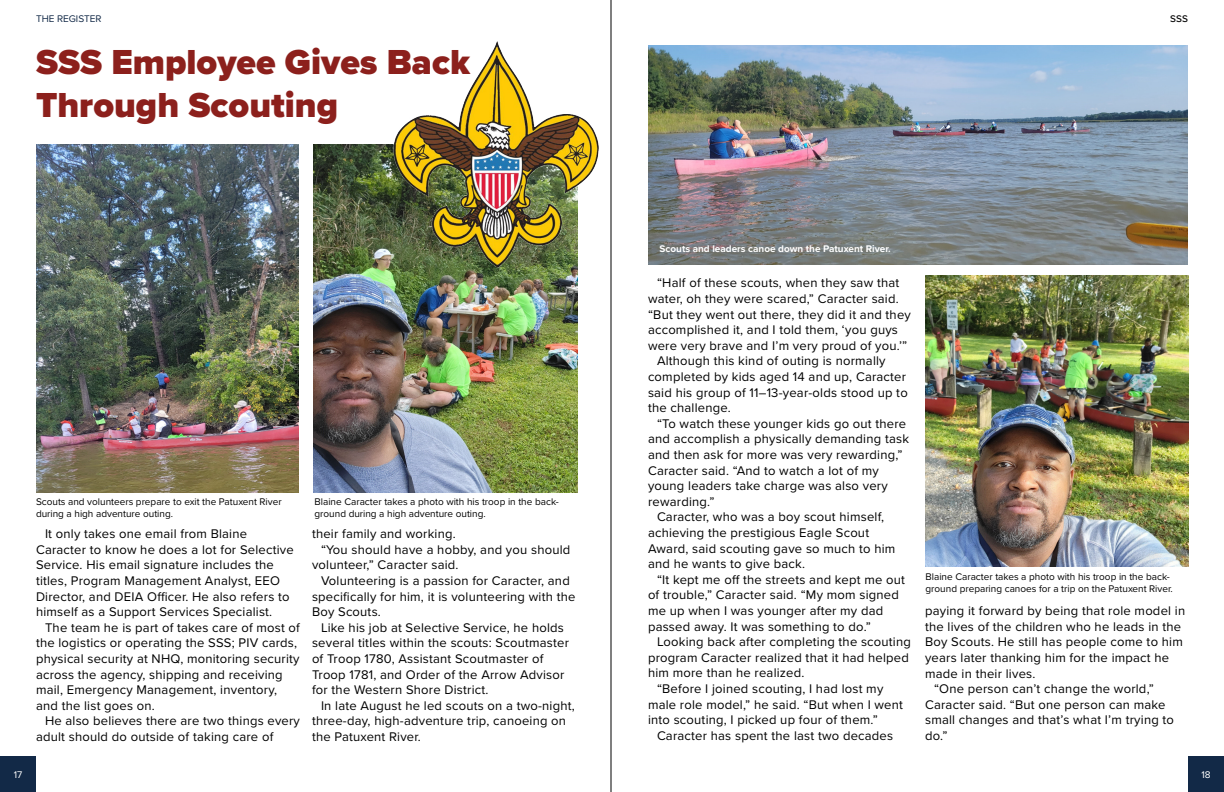
<style>
.page{position:relative;width:1224px;height:792px;background:#fff}
.page>*{position:absolute;margin:0;border:0;box-sizing:border-box;transform-origin:0 0}
.t1{font:900 36px/43.2px "Proxima Nova";color:#8c201c}
.t2{font:13px/15.6px "Proxima Nova";letter-spacing:.015em;color:#000}
.t3{font:10px/12px "Proxima Nova";color:#000}
.t4{font:700 10px "Proxima Nova";color:#fff}
.t5{font:10px "Proxima Nova";color:#122947}
.t6{font:10px "Proxima Nova";color:#fff}
.t7{font:500 10px "Proxima Nova";color:#000}
</style>
<div class="page">
<div style="left:1188px;top:756px;width:36px;height:36px;background:#122947"></div>
<div style="left:0;top:756px;width:36px;height:36px;background:#122947"></div>
<hr style="left:611px;top:0;width:1px;height:792px;background:#000">
<img style="left:648px;top:45px;width:540px;height:219px">
<img style="left:313px;top:145px;width:264px;height:347px">
<img style="left:36px;top:145px;width:263px;height:347px">
<img style="left:925px;top:275px;width:263px;height:292px">
<img style="left:380px;top:0;width:232px;height:295px">
<p class="t5" style="left:36px;top:11px;width:67px">THE REGISTER</p>
<p class="t7" style="left:1170px;top:11px;width:19px">SSS</p>
<h1 class="t1" style="left:36px;top:40px;width:436px">SSS Employee Gives Back<br>Through Scouting</h1>
<p class="t6" style="left:14px;top:767px;width:10px">17</p>
<p class="t3" style="left:36px;top:495px;width:247px">Scouts and volunteers prepare to exit the Patuxent River during a high adventure outing.</p>
<p class="t3" style="left:315px;top:495px;width:246px">Blaine Caracter takes a photo with his troop in the back&shy;ground during a high adventure outing.</p>
<p class="t2" style="left:36px;top:525px;width:259px;text-indent:9px">It only takes one email from Blaine Caracter to know he does a lot for Selective Service. His email signature includes the titles, Program Management Analyst, EEO Director, and DEIA Officer. He also refers to himself as a Support Services Specialist.</p>
<p class="t2" style="left:36px;top:619px;width:265px;text-indent:9px">The team he is part of takes care of most of the logistics or operating the SSS; PIV cards, physical security at NHQ, monitoring security across the agency, shipping and receiving mail, Emergency Management, inventory, and the list goes on.</p>
<p class="t2" style="left:36px;top:713px;width:266px;text-indent:9px">He also believes there are two things every adult should do outside of taking care of</p>
<p class="t2" style="left:312px;top:525px;width:145px">their family and working.</p>
<p class="t2" style="left:321px;top:541px;width:251px">“You should have a hobby, and you should</p>
<p class="t2" style="left:312px;top:557px;width:148px">volunteer,” Caracter said.</p>
<p class="t2" style="left:321px;top:572px;width:250px">Volunteering is a passion for Caracter, and</p>
<p class="t2" style="left:312px;top:588px;width:265px">specifically for him, it is volunteering with the</p>
<p class="t2" style="left:312px;top:603px;width:70px">Boy Scouts.</p>
<p class="t2" style="left:321px;top:619px;width:244px">Like his job at Selective Service, he holds</p>
<p class="t2" style="left:312px;top:635px;width:259px">several titles within the scouts: Scoutmaster</p>
<p class="t2" style="left:312px;top:650px;width:233px">of Troop 1780, Assistant Scoutmaster of</p>
<p class="t2" style="left:312px;top:666px;width:254px">Troop 1781, and Order of the Arrow Advisor</p>
<p class="t2" style="left:312px;top:681px;width:178px">for the Western Shore District.</p>
<p class="t2" style="left:321px;top:697px;width:255px">In late August he led scouts on a two-night,</p>
<p class="t2" style="left:312px;top:713px;width:256px">three-day, high-adventure trip, canoeing on</p>
<p class="t2" style="left:312px;top:728px;width:110px">the Patuxent River.</p>
<p class="t4" style="left:660px;top:241px;width:233px">Scouts and leaders canoe down the Patuxent River.</p>
<p class="t2" style="left:657px;top:275px;width:244px">“Half of these scouts, when they saw that</p>
<p class="t2" style="left:648px;top:290px;width:252px">water, oh they were scared,” Caracter said.</p>
<p class="t2" style="left:648px;top:306px;width:264px">“But they went out there, they did it and they</p>
<p class="t2" style="left:648px;top:322px;width:252px">accomplished it, and I told them, ‘you guys</p>
<p class="t2" style="left:648px;top:337px;width:261px">were very brave and I’m very proud of you.’”</p>
<p class="t2" style="left:657px;top:353px;width:230px">Although this kind of outing is normally</p>
<p class="t2" style="left:648px;top:368px;width:260px">completed by kids aged 14 and up, Caracter</p>
<p class="t2" style="left:648px;top:384px;width:261px">said his group of 11–13-year-olds stood up to</p>
<p class="t2" style="left:648px;top:400px;width:84px">the challenge.</p>
<p class="t2" style="left:657px;top:415px;width:251px">“To watch these younger kids go out there</p>
<p class="t2" style="left:648px;top:431px;width:263px">and accomplish a physically demanding task</p>
<p class="t2" style="left:648px;top:446px;width:256px">and then ask for more was very rewarding,”</p>
<p class="t2" style="left:648px;top:462px;width:232px">Caracter said. “And to watch a lot of my</p>
<p class="t2" style="left:648px;top:478px;width:241px">young leaders take charge was also very</p>
<p class="t2" style="left:648px;top:493px;width:68px">rewarding.”</p>
<p class="t2" style="left:657px;top:509px;width:229px">Caracter, who was a boy scout himself,</p>
<p class="t2" style="left:648px;top:524px;width:223px">achieving the prestigious Eagle Scout</p>
<p class="t2" style="left:648px;top:540px;width:249px">Award, said scouting gave so much to him</p>
<p class="t2" style="left:648px;top:556px;width:159px">and he wants to give back.</p>
<p class="t2" style="left:657px;top:571px;width:250px">“It kept me off the streets and kept me out</p>
<p class="t2" style="left:648px;top:587px;width:252px">of trouble,” Caracter said. “My mom signed</p>
<p class="t2" style="left:648px;top:602px;width:237px">me up when I was younger after my dad</p>
<p class="t2" style="left:648px;top:618px;width:225px">passed away. It was something to do.”</p>
<p class="t2" style="left:657px;top:634px;width:255px">Looking back after completing the scouting</p>
<p class="t2" style="left:648px;top:649px;width:262px">program Caracter realized that it had helped</p>
<p class="t2" style="left:648px;top:665px;width:158px">him more than he realized.</p>
<p class="t2" style="left:657px;top:680px;width:228px">“Before I joined scouting, I had lost my</p>
<p class="t2" style="left:648px;top:696px;width:257px">male role model,” he said. “But when I went</p>
<p class="t2" style="left:648px;top:712px;width:231px">into scouting, I picked up four of them.”</p>
<p class="t2" style="left:657px;top:727px;width:238px">Caracter has spent the last two decades</p>
<p class="t3" style="left:926px;top:571px;width:249px">Blaine Caracter takes a photo with his troop in the back&shy;ground preparing canoes for a trip on the Patuxent River.</p>
<p class="t2" style="left:925px;top:603px;width:262px">paying it forward by being that role model in</p>
<p class="t2" style="left:925px;top:618px;width:258px">the lives of the children who he leads in the</p>
<p class="t2" style="left:925px;top:634px;width:259px">Boy Scouts. He still has people come to him</p>
<p class="t2" style="left:925px;top:649px;width:246px">years later thanking him for the impact he</p>
<p class="t2" style="left:925px;top:665px;width:112px">made in their lives.</p>
<p class="t2" style="left:934px;top:681px;width:221px">“One person can’t change the world,”</p>
<p class="t2" style="left:925px;top:696px;width:242px">Caracter said. “But one person can make</p>
<p class="t2" style="left:925px;top:712px;width:251px">small changes and that’s what I’m trying to</p>
<p class="t2" style="left:925px;top:727px;width:24px">do.”</p>
<p class="t6" style="left:1201px;top:767px;width:11px">18</p>
</div>
